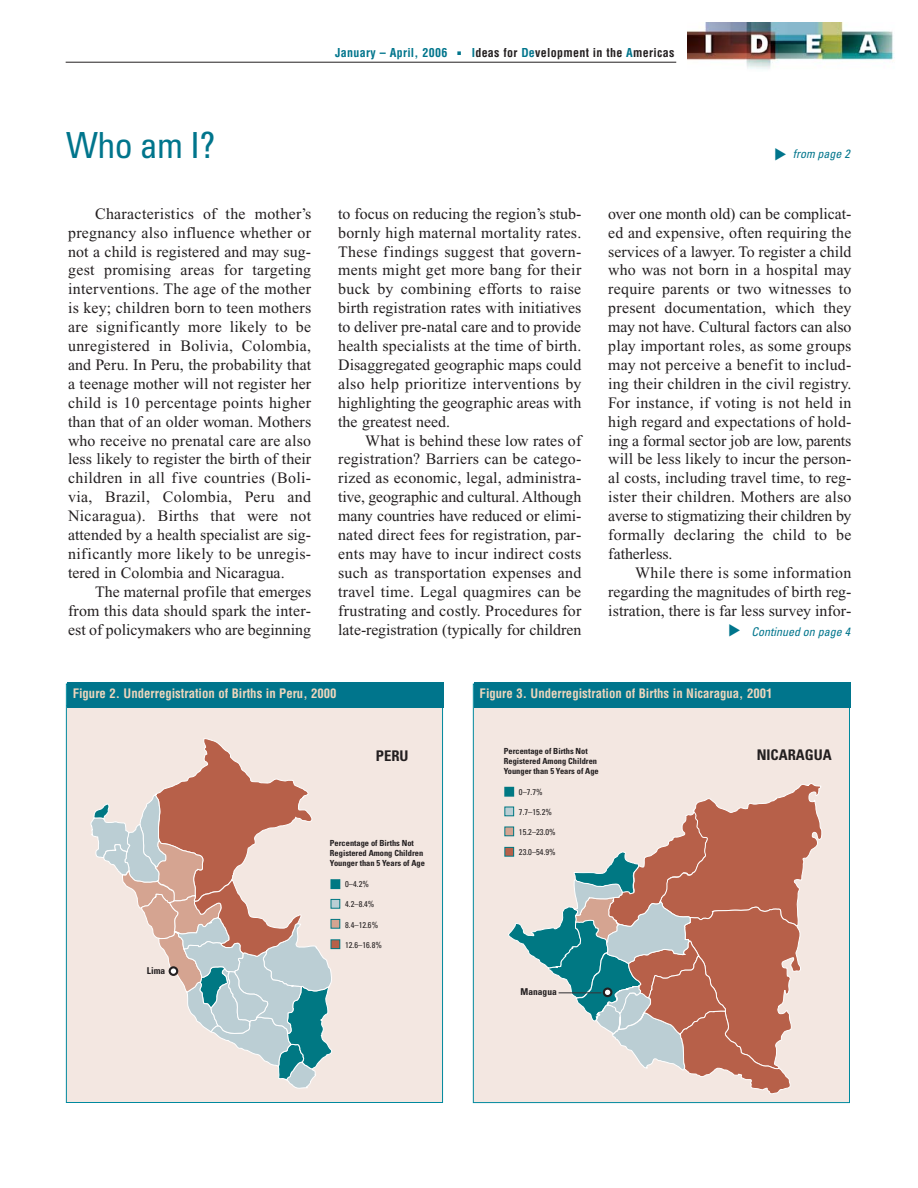
<style>
.page{position:relative;width:918px;height:1188px;background:#fff}
.page>*{position:absolute;margin:0;border:0;box-sizing:border-box;transform-origin:0 0}
.t1{font:condensed 36px "Univers";color:#00758c}
.t2{font:700 condensed 27px "Helvetica";color:#00758c}
.t3{font:15.9px/18.9px "Times New Roman";color:#231f20;text-align:justify}
.t4{font:700 condensed 14.7px "Univers";color:#231f20}
.t5{font:700 condensed 12.75px "Helvetica";color:#edd6bd}
.t6{font:700 condensed 12px "Helvetica";letter-spacing:.025em;color:#231f20}
.t7{font:italic condensed 12px "Univers";color:#00758c}
.t8{font:700 condensed 12px "Helvetica";letter-spacing:.025em;color:#00758c}
.t9{font:700 condensed 9.45px "Univers";color:#231f20}
.t10{font:700 condensed 8.4px/10.1px "Univers";color:#231f20}
.t11{font:condensed 8.4px "Univers";color:#231f20}
.s1{color:#00758c}
</style>
<div class="page">
<hr style="left:66px;top:62px;width:610px;height:1px;background:#231f20">
<img style="left:687px;top:23px;width:207px;height:46px">
<div style="left:68px;top:707px;width:373px;height:394px;background:#f3e7e1"></div>
<div style="left:331px;top:880px;width:9px;height:9px;background:#007883"></div>
<div style="left:330px;top:879px;width:10px;height:10px;border:1px solid #007883"></div>
<div style="left:331px;top:899px;width:9px;height:9px;background:#bbced4"></div>
<div style="left:331px;top:899px;width:9px;height:9px;border:1px solid #007883"></div>
<div style="left:331px;top:919px;width:9px;height:9px;background:#d5a491"></div>
<div style="left:331px;top:919px;width:9px;height:9px;border:1px solid #007883"></div>
<div style="left:331px;top:940px;width:9px;height:9px;background:#b76049"></div>
<div style="left:331px;top:940px;width:9px;height:9px;border:1px solid #007883"></div>
<svg style="left:90px;top:738px;width:243px;height:351px;background:#d4c5be"></svg>
<div style="left:67px;top:682px;width:377px;height:25px;background:#00758c"></div>
<div style="left:475px;top:707px;width:373px;height:394px;background:#f3e7e1"></div>
<div style="left:505px;top:787px;width:9px;height:9px;background:#007883"></div>
<div style="left:504px;top:787px;width:10px;height:10px;border:1px solid #007883"></div>
<div style="left:505px;top:807px;width:9px;height:9px;background:#bbced4"></div>
<div style="left:505px;top:807px;width:9px;height:9px;border:1px solid #007883"></div>
<div style="left:505px;top:827px;width:9px;height:9px;background:#d5a491"></div>
<div style="left:505px;top:847px;width:9px;height:9px;background:#b76049"></div>
<svg style="left:508px;top:783px;width:314px;height:312px;background:#c7aaa0"></svg>
<hr style="left:559px;top:992px;width:42px;height:1px;background:#363639">
<div style="left:474px;top:682px;width:376px;height:25px;background:#00758c"></div>
<p class="t8" style="left:335px;top:48px;width:114px">January – April, 2006</p>
<h2 class="t2" style="left:455px;top:35px;width:10px">.</h2>
<p class="t6" style="left:472px;top:48px;width:204px"><span class="s1">I</span>deas for <span class="s1">De</span>velopment in the <span class="s1">A</span>mericas</p>
<h1 class="t1" style="left:66px;top:132px;width:151px">Who am I?</h1>
<p class="t3" style="left:68px;top:205px;width:245px;text-indent:27px">Characteristics of the mother’s pregnancy also influence whether or not a child is registered and may sug&shy;gest promising areas for targeting interventions. The age of the mother is key; children born to teen mothers are significantly more likely to be unregistered in Bolivia, Colombia, and Peru. In Peru, the probability that a teenage mother will not register her child is 10 percentage points higher than that of an older woman. Mothers who receive no prenatal care are also less likely to register the birth of their children in all five countries (Boli&shy;via, Brazil, Colombia, Peru and Nicaragua). Births that were not attended by a health specialist are sig&shy;nificantly more likely to be unregis&shy;tered in Colombia and Nicaragua.</p>
<p class="t3" style="left:68px;top:583px;width:245px;text-indent:27px">The maternal profile that emerges from this data should spark the inter&shy;est of policymakers who are beginning</p>
<p class="t3" style="left:338px;top:205px;width:245px">to focus on reducing the region’s stub&shy;bornly high maternal mortality rates.<br>These findings suggest that govern&shy;ments might get more bang for their buck by combining efforts to raise birth registration rates with initiatives to deliver pre-natal care and to provide health specialists at the time of birth.<br>Disaggregated geographic maps could also help prioritize interventions by highlighting the geographic areas with the greatest need.</p>
<p class="t3" style="left:338px;top:432px;width:245px;text-indent:27px">What is behind these low rates of registration? Barriers can be catego&shy;rized as economic, legal, administra&shy;tive, geographic and cultural. Although many countries have reduced or elimi&shy;nated direct fees for registration, par&shy;ents may have to incur indirect costs such as transportation expenses and travel time. Legal quagmires can be frustrating and costly. Procedures for late-registration (typically for children</p>
<p class="t7" style="left:793px;top:150px;width:59px">from page 2</p>
<p class="t3" style="left:608px;top:205px;width:245px">over one month old) can be complicat&shy;ed and expensive, often requiring the services of a lawyer. To register a child who was not born in a hospital may require parents or two witnesses to present documentation, which they may not have. Cultural factors can also play important roles, as some groups may not perceive a benefit to includ&shy;ing their children in the civil registry.<br>For instance, if voting is not held in high regard and expectations of hold&shy;ing a formal sector job are low, parents will be less likely to incur the person&shy;al costs, including travel time, to reg&shy;ister their children. Mothers are also averse to stigmatizing their children by formally declaring the child to be fatherless.</p>
<p class="t3" style="left:608px;top:565px;width:245px;text-indent:27px">While there is some information regarding the magnitudes of birth reg&shy;istration, there is far less survey infor-</p>
<p class="t7" style="left:751px;top:627px;width:100px">Continued on page 4</p>
<p class="t5" style="left:73px;top:688px;width:265px">Figure 2. Underregistration of Births in Peru, 2000</p>
<p class="t4" style="left:376px;top:750px;width:34px">PERU</p>
<p class="t10" style="left:330px;top:839px;width:97px">Percentage of Births Not<br>Registered Among Children<br>Younger than 5 Years of Age</p>
<p class="t9" style="left:147px;top:967px;width:20px">Lima</p>
<p class="t11" style="left:345px;top:881px;width:25px">0–4.2%</p>
<p class="t11" style="left:345px;top:901px;width:31px">4.2–8.4%</p>
<p class="t11" style="left:345px;top:921px;width:35px">8.4–12.6%</p>
<p class="t11" style="left:345px;top:942px;width:38px">12.6–16.8%</p>
<p class="t5" style="left:480px;top:688px;width:294px">Figure 3. Underregistration of Births in Nicaragua, 2001</p>
<p class="t10" style="left:504px;top:746px;width:97px">Percentage of Births Not<br>Registered Among Children<br>Younger than 5 Years of Age</p>
<p class="t11" style="left:519px;top:789px;width:25px">0–7.7%</p>
<p class="t11" style="left:519px;top:809px;width:35px">7.7–15.2%</p>
<p class="t11" style="left:519px;top:829px;width:38px">15.2–23.0%</p>
<p class="t11" style="left:519px;top:849px;width:38px">23.0–54.9%</p>
<p class="t9" style="left:521px;top:988px;width:38px">Managua</p>
<p class="t4" style="left:757px;top:749px;width:77px">NICARAGUA</p>
</div>
